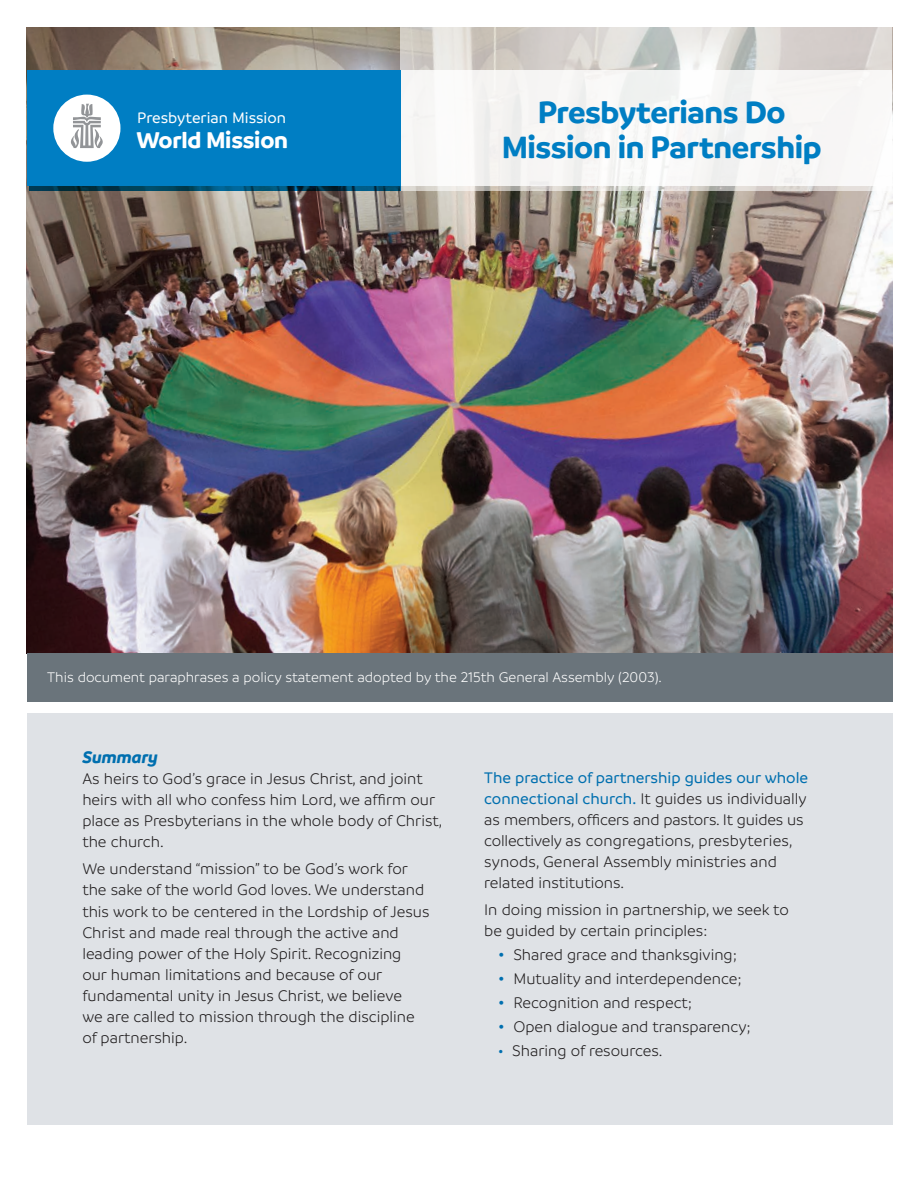
<style>
.page{position:relative;width:918px;height:1188px;background:#fff}
.page>*{position:absolute;margin:0;border:0;box-sizing:border-box;transform-origin:0 0}
.t1{font:700 33px/34.5px "Branding";letter-spacing:-.015em;color:#007ec3;text-align:center}
.t2{font:700 24.45px "Branding";letter-spacing:-.01em;color:#fff}
.t3{font:italic 700 18px "Branding";color:#007ec3}
.t4{font:300 16.5px/21px "Branding";color:#231f20}
.t5{font:500 16.35px "Branding";color:#fff}
.t6{font:300 15px "Branding";color:#fff}
.s1{font-weight:500;color:#007ec3}
.s2{font-size:19.5px;color:#007ec3}
.s3{color:#007ec3}
</style>
<div class="page">
<div style="left:27px;top:713px;width:865px;height:412px;background:#dfe2e6"></div>
<img style="left:27px;top:27px;width:865px;height:627px">
<svg style="left:401px;top:27px;width:491px;height:164px;background:#d6d3cf"></svg>
<div style="left:401px;top:70px;width:491px;height:116px;background:#f7f6f5"></div>
<svg style="left:29px;top:186px;width:372px;height:5px;background:#00425d"></svg>
<div style="left:27px;top:70px;width:374px;height:116px;background:#007ec3"></div>
<div style="left:53px;top:95px;width:67px;height:67px;background:#fff;border-radius:50%"></div>
<svg style="left:71px;top:104px;width:32px;height:44px"></svg>
<div style="left:27px;top:654px;width:865px;height:48px;background:#6a747b"></div>
<p class="t5" style="left:137px;top:109px;width:150px">Presbyterian Mission</p>
<h2 class="t2" style="left:136px;top:126px;width:153px">World Mission</h2>
<h1 class="t1" style="left:502px;top:95px;width:321px">Presbyterians Do<br>Mission in Partnership</h1>
<p class="t6" style="left:47px;top:670px;width:616px">This document paraphrases a policy statement adopted by the 215th General Assembly (2003).</p>
<p class="t3" style="left:82px;top:747px;width:77px">Summary</p>
<p class="t4" style="left:82px;top:768px;width:361px">As heirs to God’s grace in Jesus Christ, and joint heirs with all who confess him Lord, we affirm our place as Presbyterians in the whole body of Christ, the church.</p>
<p class="t4" style="left:82px;top:859px;width:349px">We understand “mission” to be God’s work for the sake of the world God loves. We understand this work to be centered in the Lordship of Jesus Christ and made real through the active and leading power of the Holy Spirit. Recognizing our human limitations and because of our fundamental unity in Jesus Christ, we believe<br>we are called to mission through the discipline of partnership.</p>
<p class="t4" style="left:484px;top:767px;width:326px"><span class="s1">The practice of partnership guides our whole connectional church.</span> It guides us individually as members, officers and pastors. It guides us collectively as congregations, presbyteries, synods, General Assembly ministries and related institutions.</p>
<p class="t4" style="left:484px;top:900px;width:306px">In doing mission in partnership, we seek to be guided by certain principles:</p>
<p class="t4" style="left:498px;top:945px;width:241px"><span class="s2">•</span> Shared grace and thanksgiving;</p>
<p class="t4" style="left:498px;top:969px;width:245px"><span class="s2">•</span> Mutuality and interdependence;</p>
<p class="t4" style="left:498px;top:993px;width:196px"><span class="s2">•</span> Recognition and respect;</p>
<p class="t4" style="left:498px;top:1017px;width:255px"><span class="s2">•</span> Open dialogue and transparency;</p>
<p class="t4" style="left:498px;top:1041px;width:166px"><span class="s3">•</span> Sharing of resources.</p>
</div>
